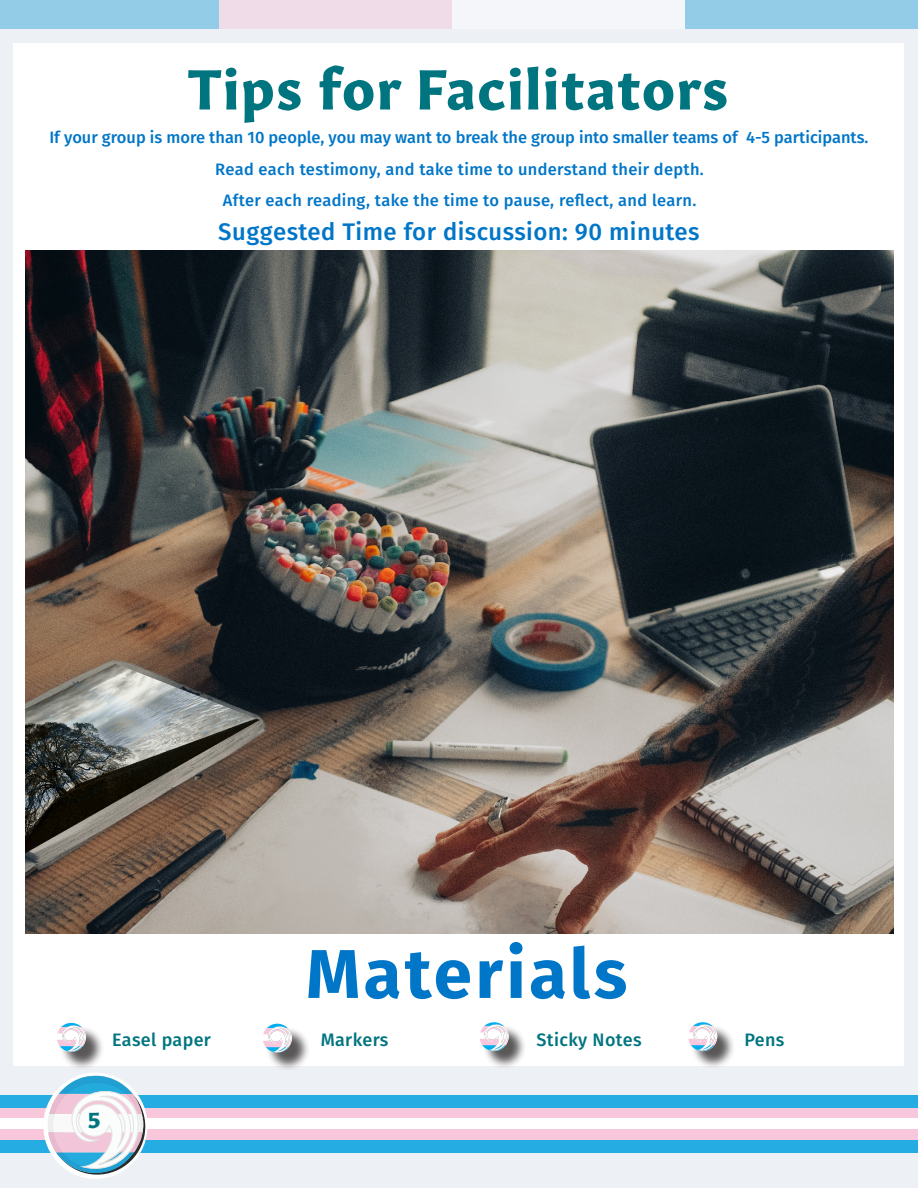
<style>
.page{position:relative;width:918px;height:1188px;background:#edf0f5}
.page>*{position:absolute;margin:0;border:0;box-sizing:border-box;transform-origin:0 0}
.t1{font:700 69px "Fira Sans";letter-spacing:.05em;color:#0076c8}
.t2{font:700 55.5px "Gitan Latn";letter-spacing:.03em;color:#007580}
.t3{font:500 24px "Fira Sans";letter-spacing:.02em;color:#0076c8}
.t4{font:700 22.5px "Gitan Latn";color:#007580}
.t5{font:500 18px "Fira Sans";letter-spacing:.02em;color:#007580}
.t6{font:500 16.5px "Fira Sans";letter-spacing:.005em;color:#0076c8}
</style>
<div class="page">
<div style="left:0;top:1108px;width:918px;height:13px;background:#f8c7dc"></div>
<div style="left:0;top:1095px;width:918px;height:12px;background:#25ace3"></div>
<div style="left:0;top:1118px;width:918px;height:13px;background:#fff"></div>
<div style="left:0;top:1129px;width:918px;height:13px;background:#f8c7dc"></div>
<div style="left:0;top:1140px;width:918px;height:13px;background:#25ace3"></div>
<div style="left:43px;top:1073px;width:105px;height:106px;background:#fff;border-radius:50%"></div>
<svg style="left:47px;top:1076px;width:98px;height:99px"></svg>
<div style="left:685px;top:0;width:233px;height:29px;background:#93cce6"></div>
<div style="left:452px;top:0;width:233px;height:29px;background:#f5f6f9"></div>
<div style="left:219px;top:0;width:233px;height:29px;background:#f0dce8"></div>
<div style="left:0;top:0;width:219px;height:29px;background:#93cce6"></div>
<div style="left:14px;top:43px;width:890px;height:1022px;background:#fff"></div>
<img style="left:26px;top:251px;width:867px;height:682px">
<div style="left:60px;top:1026px;width:44px;height:44px;background:#231f20;opacity:.75"></div>
<img style="left:57px;top:1023px;width:29px;height:29px;border-radius:15px">
<div style="left:265px;top:1026px;width:45px;height:45px;background:#231f20;opacity:.75"></div>
<img style="left:263px;top:1024px;width:29px;height:29px;border-radius:15px">
<div style="left:482px;top:1025px;width:45px;height:45px;background:#231f20;opacity:.75"></div>
<img style="left:479px;top:1022px;width:30px;height:29px;border-radius:15px">
<div style="left:691px;top:1025px;width:45px;height:45px;background:#231f20;opacity:.75"></div>
<img style="left:688px;top:1022px;width:29px;height:29px;border-radius:15px">
<p class="t2" style="left:188px;top:41px;width:542px">Tips for Facilitators</p>
<p class="t6" style="left:215px;top:156px;width:490px">Read each testimony, and take time to understand their depth.</p>
<p class="t6" style="left:223px;top:187px;width:475px">After each reading, take the time to pause, reflect, and learn.</p>
<p class="t3" style="left:218px;top:212px;width:483px">Suggested Time for discussion: 90 minutes</p>
<p class="t6" style="left:49px;top:124px;width:821px">If your group is more than 10 people, you may want to break the group into smaller teams of 4-5 participants.</p>
<p class="t1" style="left:306px;top:916px;width:322px">Materials</p>
<p class="t5" style="left:112px;top:1026px;width:100px">Easel paper</p>
<p class="t5" style="left:321px;top:1026px;width:69px">Markers</p>
<p class="t5" style="left:537px;top:1026px;width:107px">Sticky Notes</p>
<p class="t5" style="left:744px;top:1026px;width:41px">Pens</p>
<p class="t4" style="left:88px;top:1100px;width:14px">5</p>
</div>
